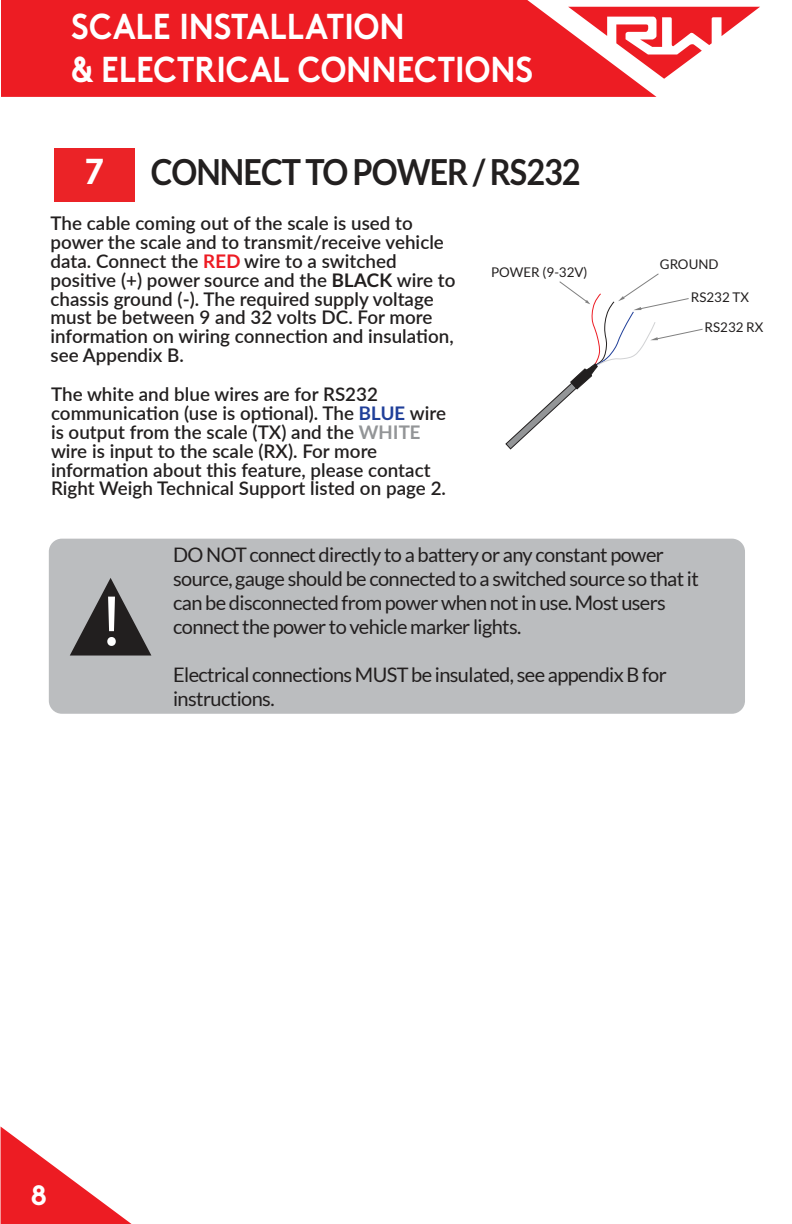
<style>
.page{position:relative;width:792px;height:1224px;background:#fff}
.page>*{position:absolute;margin:0;border:0;box-sizing:border-box;transform-origin:0 0}
.t1{font:72px "Myriad Pro";color:#fff}
.t2{font:700 36px/43.2px "Brown";color:#fff;scale:.9 1}
.t3{font:700 36px "Lato";letter-spacing:-.03em;color:#221f1f;scale:.9 1}
.t4{font:700 36px "Brown";color:#fff}
.t5{font:700 28px "Brown";color:#fff}
.t6{font:20px/24px "Lato";letter-spacing:-.03em;color:#221f1f}
.t7{font:600 18.8px/18.8px "Lato";color:#221f1f}
.t8{font:13.4px "Lato";color:#221f1f}
.s1{font-weight:700;color:#ed1c24}
.s2{font-weight:700}
.s3{font-weight:700;color:#203f99}
.s4{font-weight:700;color:#939597}
</style>
<div class="page">
<div style="left:49px;top:539px;width:696px;height:175px;background:#bbbdbf;border-radius:13px"></div>
<div style="left:1px;top:0;width:655px;height:97px;background:#ed1c23"></div>
<svg style="left:568px;top:7px;width:192px;height:72px"></svg>
<svg style="left:1px;top:1127px;width:131px;height:97px"></svg>
<div style="left:55px;top:148px;width:80px;height:54px;background:#eb2327"></div>
<svg style="left:70px;top:578px;width:81px;height:78px"></svg>
<svg style="left:505px;top:273px;width:198px;height:177px"></svg>
<h2 class="t2" style="left:72px;top:8px;width:514px">SCALE INSTALLATION<br>&amp; ELECTRICAL CONNECTIONS</h2>
<h2 class="t4" style="left:85px;top:157px;width:21px">7</h2>
<h2 class="t3" style="left:151px;top:156px;width:479px">CONNECT TO POWER / RS232</h2>
<p class="t7" style="left:50px;top:213px;width:407px">The cable coming out of the scale is used to power the scale and to transmit/receive vehicle data. Connect the <span class="s1">RED</span> wire to a switched positive (+) power source and the <span class="s2">BLACK</span> wire to chassis ground (-). The required supply voltage must be between 9 and 32 volts DC. For more information on wiring connection and insulation, see Appendix B.</p>
<p class="t7" style="left:51px;top:384px;width:397px">The white and blue wires are for RS232 communication (use is optional). The <span class="s3">BLUE</span> wire is output from the scale (TX) and the <span class="s4">WHITE </span>wire is input to the scale (RX). For more information about this feature, please contact Right Weigh Technical Support listed on page 2.</p>
<p class="t8" style="left:491px;top:267px;width:98px">POWER (9-32V)</p>
<p class="t8" style="left:660px;top:259px;width:60px">GROUND</p>
<p class="t8" style="left:691px;top:292px;width:60px">RS232 TX</p>
<p class="t8" style="left:705px;top:322px;width:60px">RS232 RX</p>
<h1 class="t1" style="left:103px;top:593px;width:18px">!</h1>
<p class="t6" style="left:173px;top:544px;width:527px">DO NOT connect directly to a battery or any constant power source, gauge should be connected to a switched source so that it can be disconnected from power when not in use. Most users connect the power to vehicle marker lights.</p>
<p class="t6" style="left:173px;top:664px;width:495px">Electrical connections MUST be insulated, see appendix B for instructions.</p>
<h3 class="t5" style="left:30px;top:1184px;width:18px">8</h3>
</div>
